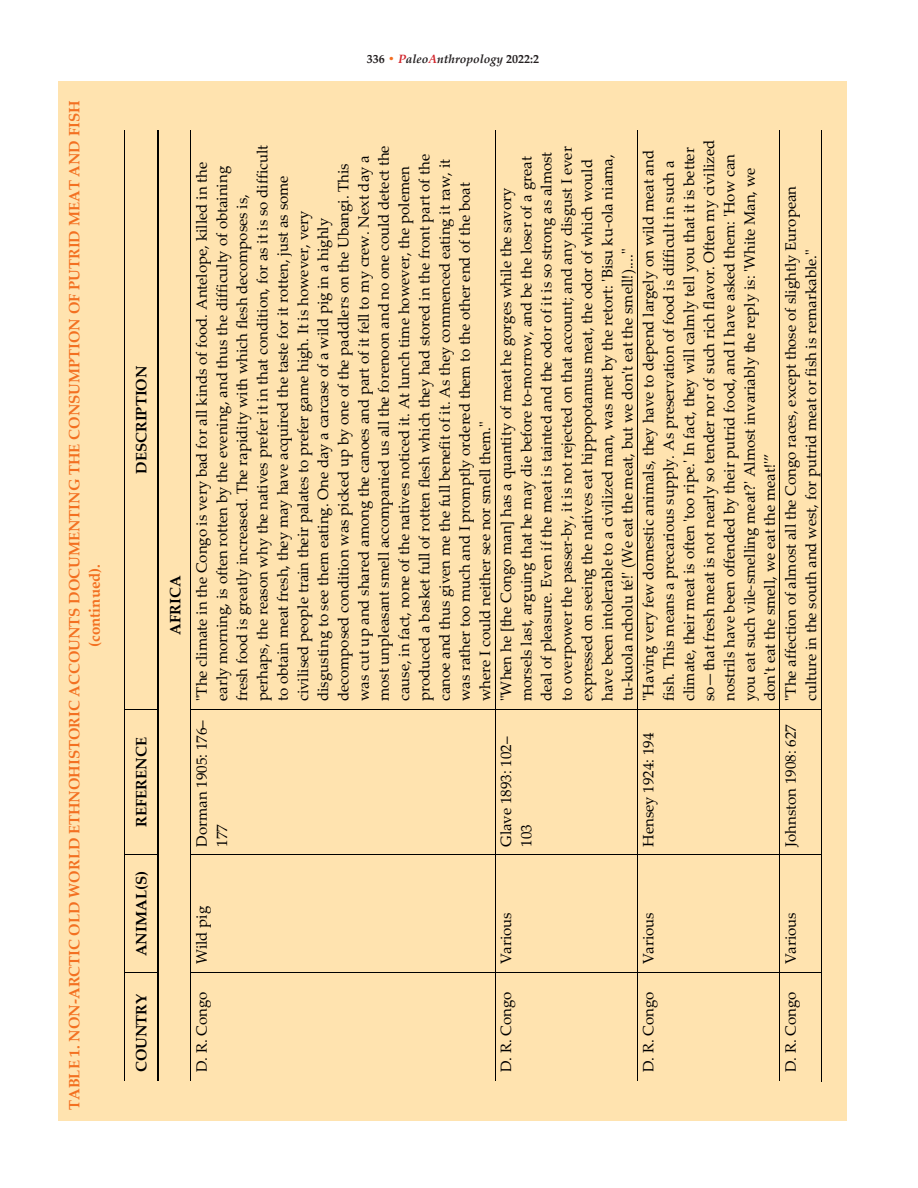
<style>
.page{position:relative;width:918px;height:1188px;background:#fff}
.page>*{position:absolute;margin:0;border:0;box-sizing:border-box;transform-origin:0 0}
.t1{font:15px/20.2px "Palatino Linotype";color:#000}
.t2{font:700 15px/20.2px "Palatino Linotype";color:#f37021;text-align:center}
.t3{font:700 15px "Palatino Linotype";color:#000}
.t4{font:italic 700 12px "Palatino Linotype";color:#231f20}
.s1{font-style:normal}
.s2{font-style:normal;color:#f36e21}
.s3{color:#d1232a}
</style>
<div class="page">
<div style="left:58px;top:81px;width:788px;height:1039px;background:#ffe3af"></div>
<hr style="left:125px;top:973px;width:1px;height:107px;background:#000">
<hr style="left:125px;top:855px;width:1px;height:117px;background:#000">
<hr style="left:125px;top:710px;width:1px;height:145px;background:#000">
<hr style="left:125px;top:130px;width:1px;height:579px;background:#000">
<hr style="left:125px;top:972px;width:32px;height:1px;background:#000">
<hr style="left:125px;top:855px;width:32px;height:1px;background:#000">
<hr style="left:125px;top:709px;width:32px;height:1px;background:#000">
<hr style="left:157px;top:973px;width:1px;height:107px;background:#000">
<hr style="left:158px;top:973px;width:1px;height:107px;background:#000">
<hr style="left:157px;top:855px;width:1px;height:116px;background:#000">
<hr style="left:158px;top:855px;width:1px;height:116px;background:#000">
<hr style="left:157px;top:710px;width:1px;height:143px;background:#000">
<hr style="left:158px;top:710px;width:1px;height:143px;background:#000">
<hr style="left:157px;top:130px;width:1px;height:577px;background:#000">
<hr style="left:158px;top:130px;width:1px;height:577px;background:#000">
<hr style="left:190px;top:973px;width:1px;height:107px;background:#000">
<hr style="left:190px;top:855px;width:1px;height:117px;background:#000">
<hr style="left:190px;top:710px;width:1px;height:145px;background:#000">
<hr style="left:190px;top:130px;width:1px;height:579px;background:#000">
<hr style="left:191px;top:972px;width:304px;height:1px;background:#000">
<hr style="left:191px;top:855px;width:304px;height:1px;background:#000">
<hr style="left:191px;top:709px;width:304px;height:1px;background:#000">
<hr style="left:495px;top:973px;width:1px;height:107px;background:#000">
<hr style="left:495px;top:855px;width:1px;height:117px;background:#000">
<hr style="left:495px;top:710px;width:1px;height:145px;background:#000">
<hr style="left:495px;top:130px;width:1px;height:579px;background:#000">
<hr style="left:495px;top:972px;width:142px;height:1px;background:#000">
<hr style="left:495px;top:855px;width:142px;height:1px;background:#000">
<hr style="left:495px;top:709px;width:142px;height:1px;background:#000">
<hr style="left:637px;top:973px;width:1px;height:107px;background:#000">
<hr style="left:637px;top:855px;width:1px;height:117px;background:#000">
<hr style="left:637px;top:710px;width:1px;height:145px;background:#000">
<hr style="left:637px;top:130px;width:1px;height:579px;background:#000">
<hr style="left:638px;top:972px;width:141px;height:1px;background:#000">
<hr style="left:638px;top:855px;width:141px;height:1px;background:#000">
<hr style="left:638px;top:709px;width:141px;height:1px;background:#000">
<hr style="left:779px;top:973px;width:1px;height:107px;background:#000">
<hr style="left:779px;top:855px;width:1px;height:117px;background:#000">
<hr style="left:779px;top:710px;width:1px;height:145px;background:#000">
<hr style="left:779px;top:130px;width:1px;height:579px;background:#000">
<hr style="left:821px;top:973px;width:1px;height:109px;background:#000">
<hr style="left:780px;top:972px;width:41px;height:1px;background:#000">
<hr style="left:821px;top:855px;width:1px;height:117px;background:#000">
<hr style="left:780px;top:855px;width:41px;height:1px;background:#000">
<hr style="left:821px;top:710px;width:1px;height:145px;background:#000">
<hr style="left:780px;top:709px;width:41px;height:1px;background:#000">
<hr style="left:821px;top:130px;width:1px;height:579px;background:#000">
<p class="t2" style="left:64px;top:1110px;width:1011px;rotate:-90deg">TABLE 1. NON-ARCTIC OLD WORLD ETHNOHISTORIC ACCOUNTS DOCUMENTING THE CONSUMPTION OF PUTRID MEAT AND FISH (continued).</p>
<p class="t4" style="left:367px;top:50px;width:174px"><span class="s1">336</span> <span class="s2">•</span> <span class="s3">P</span>aleo<span class="s3">A</span>nthropology <span class="s1">2022:2</span></p>
<p class="t3" style="left:131px;top:474px;width:110px;rotate:-90deg">DESCRIPTION</p>
<p class="t3" style="left:131px;top:827px;width:91px;rotate:-90deg">REFERENCE</p>
<p class="t3" style="left:131px;top:956px;width:86px;rotate:-90deg">ANIMAL(S)</p>
<p class="t3" style="left:131px;top:1072px;width:80px;rotate:-90deg">COUNTRY</p>
<p class="t3" style="left:165px;top:635px;width:61px;rotate:-90deg">AFRICA</p>
<p class="t1" style="left:191px;top:701px;width:558px;rotate:-90deg">"The climate in the Congo is very bad for all kinds of food. Antelope, killed in the early morning, is often rotten by the evening, and thus the difficulty of obtaining fresh food is greatly increased. The rapidity with which flesh decomposes is, perhaps, the reason why the natives prefer it in that condition, for as it is so difficult to obtain meat fresh, they may have acquired the taste for it rotten, just as some civilised people train their palates to prefer game high. It is however, very disgusting to see them eating. One day a carcase of a wild pig in a highly decomposed condition was picked up by one of the paddlers on the Ubangi. This was cut up and shared among the canoes and part of it fell to my crew. Next day a most unpleasant smell accompanied us all the forenoon and no one could detect the cause, in fact, none of the natives noticed it. At lunch time however, the polemen produced a basket full of rotten flesh which they had stored in the front part of the canoe and thus given me the full benefit of it. As they commenced eating it raw, it was rather too much and I promptly ordered them to the other end of the boat where I could neither see nor smell them."</p>
<p class="t1" style="left:191px;top:847px;width:128px;rotate:-90deg">Dorman 1905: 176–<br>177</p>
<p class="t1" style="left:638px;top:701px;width:563px;rotate:-90deg">"Having very few domestic animals, they have to depend largely on wild meat and fish. This means a precarious supply. As preservation of food is difficult in such a climate, their meat is often 'too ripe.' In fact, they will calmly tell you that it is better so—that fresh meat is not nearly so tender nor of such rich flavor. Often my civilized nostrils have been offended by their putrid food, and I have asked them: 'How can you eat such vile-smelling meat?' Almost invariably the reply is: 'White Man, we don't eat the smell, we eat the meat!'”</p>
<p class="t1" style="left:495px;top:701px;width:556px;rotate:-90deg">"When he [the Congo man] has a quantity of meat he gorges while the savory morsels last, arguing that he may die before to-morrow, and be the loser of a great deal of pleasure. Even if the meat is tainted and the odor of it is so strong as almost to overpower the passer-by, it is not rejected on that account; and any disgust I ever expressed on seeing the natives eat hippopotamus meat, the odor of which would have been intolerable to a civilized man, was met by the retort: 'Bisu ku-ola niama, tu-kuola ncholu té!' (We eat the meat, but we don't eat the smell!)...."</p>
<p class="t1" style="left:780px;top:701px;width:517px;rotate:-90deg">"The affection of almost all the Congo races, except those of slightly European culture in the south and west, for putrid meat or fish is remarkable."</p>
<p class="t1" style="left:495px;top:847px;width:112px;rotate:-90deg">Glave 1893: 102–<br>103</p>
<p class="t1" style="left:638px;top:847px;width:116px;rotate:-90deg">Hensey 1924: 194</p>
<p class="t1" style="left:780px;top:847px;width:124px;rotate:-90deg">Johnston 1908: 627</p>
<p class="t1" style="left:191px;top:964px;width:60px;rotate:-90deg">Wild pig</p>
<p class="t1" style="left:191px;top:1072px;width:82px;rotate:-90deg">D. R. Congo</p>
<p class="t1" style="left:495px;top:964px;width:54px;rotate:-90deg">Various</p>
<p class="t1" style="left:495px;top:1072px;width:82px;rotate:-90deg">D. R. Congo</p>
<p class="t1" style="left:638px;top:964px;width:54px;rotate:-90deg">Various</p>
<p class="t1" style="left:638px;top:1072px;width:82px;rotate:-90deg">D. R. Congo</p>
<p class="t1" style="left:780px;top:964px;width:54px;rotate:-90deg">Various</p>
<p class="t1" style="left:780px;top:1072px;width:82px;rotate:-90deg">D. R. Congo</p>
</div>
